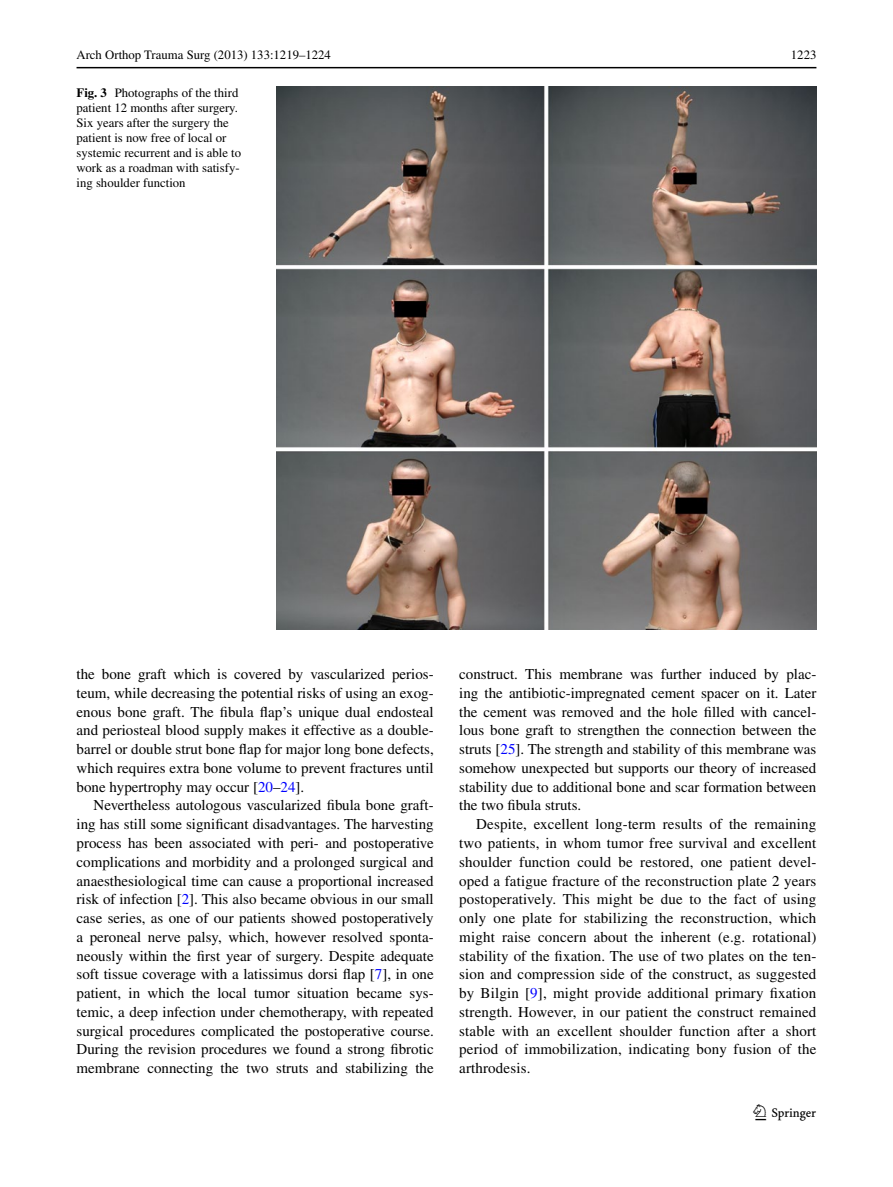
<style>
.page{position:relative;width:893px;height:1187px;background:#fff}
.page>*{position:absolute;margin:0;border:0;box-sizing:border-box;transform-origin:0 0}
.t1{font:22.5px "Springnew";color:#000}
.Para-Indent{font:15px/18.8px "Times";color:#000;text-align:justify}
.fig_p_ragged{font:12.75px/15px "Times";color:#000}
.s1{font-weight:700}
.s2{color:#00f}
</style>
<div class="page">
<hr style="left:77px;top:67px;width:739px;height:1px;background:#000">
<img style="left:276px;top:87px;width:540px;height:543px">
<p class="fig_p_ragged" style="left:77px;top:48px;width:256px">Arch Orthop Trauma Surg (2013) 133:1219–1224</p>
<p class="fig_p_ragged" style="left:791px;top:48px;width:27px">1223</p>
<p class="fig_p_ragged" style="left:77px;top:85px;width:166px"><span class="s1">Fig. 3</span> Photographs of the third patient 12 months after surgery.<br>Six years after the surgery the patient is now free of local or systemic recurrent and is able to work as a roadman with satisfy&shy;ing shoulder function</p>
<p class="Para-Indent" style="left:77px;top:664px;width:359px">the bone graft which is covered by vascularized perios&shy;teum, while decreasing the potential risks of using an exog&shy;enous bone graft. The fibula flap’s unique dual endosteal and periosteal blood supply makes it effective as a double&shy;barrel or double strut bone flap for major long bone defects, which requires extra bone volume to prevent fractures until bone hypertrophy may occur [<span class="s2">20</span>–<span class="s2">24</span>].</p>
<p class="Para-Indent" style="left:77px;top:796px;width:359px;text-indent:17px">Nevertheless autologous vascularized fibula bone graft&shy;ing has still some significant disadvantages. The harvesting process has been associated with peri- and postoperative complications and morbidity and a prolonged surgical and anaesthesiological time can cause a proportional increased risk of infection [<span class="s2">2</span>]. This also became obvious in our small case series, as one of our patients showed postoperatively a peroneal nerve palsy, which, however resolved sponta&shy;neously within the first year of surgery. Despite adequate soft tissue coverage with a latissimus dorsi flap [<span class="s2">7</span>], in one patient, in which the local tumor situation became sys&shy;temic, a deep infection under chemotherapy, with repeated surgical procedures complicated the postoperative course.<br>During the revision procedures we found a strong fibrotic membrane connecting the two struts and stabilizing the</p>
<p class="Para-Indent" style="left:459px;top:664px;width:359px">construct. This membrane was further induced by plac&shy;ing the antibiotic-impregnated cement spacer on it. Later the cement was removed and the hole filled with cancel&shy;lous bone graft to strengthen the connection between the struts [<span class="s2">25</span>]. The strength and stability of this membrane was somehow unexpected but supports our theory of increased stability due to additional bone and scar formation between the two fibula struts.</p>
<p class="Para-Indent" style="left:459px;top:814px;width:359px;text-indent:17px">Despite, excellent long-term results of the remaining two patients, in whom tumor free survival and excellent shoulder function could be restored, one patient devel&shy;oped a fatigue fracture of the reconstruction plate 2 years postoperatively. This might be due to the fact of using only one plate for stabilizing the reconstruction, which might raise concern about the inherent (e.g. rotational) stability of the fixation. The use of two plates on the ten&shy;sion and compression side of the construct, as suggested by Bilgin [<span class="s2">9</span>], might provide additional primary fixation strength. However, in our patient the construct remained stable with an excellent shoulder function after a short period of immobilization, indicating bony fusion of the arthrodesis.</p>
<h1 class="t1" style="left:755px;top:1104px;width:62px">1 3</h1>
</div>
